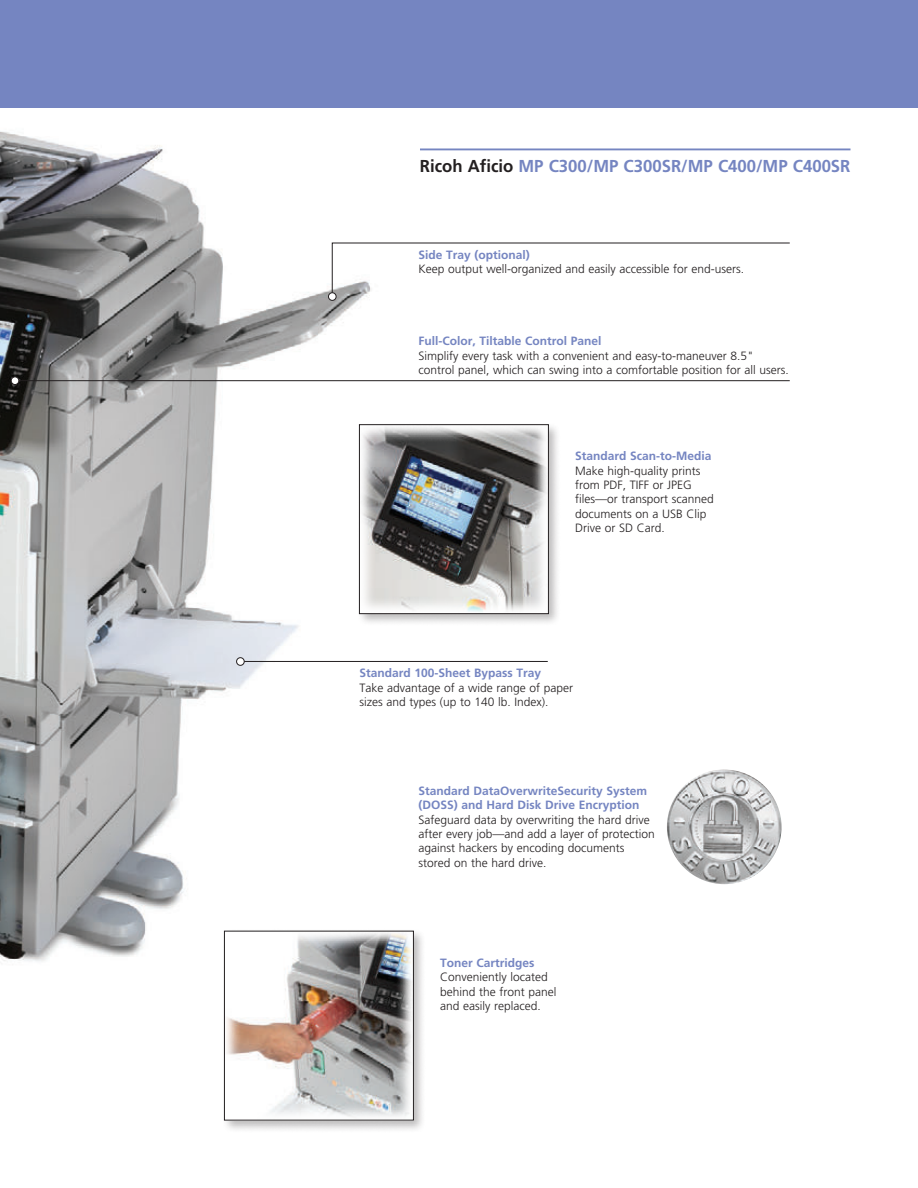
<style>
.page{position:relative;width:918px;height:1188px;background:#fff}
.page>*{position:absolute;margin:0;border:0;box-sizing:border-box;transform-origin:0 0}
.t1{font:700 17.25px "Frutiger LT Std";color:#7585c1}
.t2{font:300 12px/14.4px "Frutiger LT Std";color:#231f20}
.t3{font:700 12px/14.4px "Frutiger LT Std";color:#7585c1}
.s1{color:#231f20}
</style>
<div class="page">
<img style="left:0;top:131px;width:383px;height:830px">
<div style="left:0;top:0;width:918px;height:108px;background:#7585c1"></div>
<hr style="left:15px;top:380px;width:775px;height:1px;background:#231f20">
<hr style="left:241px;top:661px;width:307px;height:1px;background:#231f20">
<div style="left:11px;top:377px;width:8px;height:8px;background:#fff;border-radius:50%"></div>
<div style="left:11px;top:377px;width:8px;height:8px;border:1px solid #231f20;border-radius:50%"></div>
<div style="left:237px;top:658px;width:7px;height:7px;background:#fff;border-radius:50%"></div>
<div style="left:236px;top:657px;width:8px;height:9px;border:1px solid #231f20;border-radius:50%"></div>
<hr style="left:420px;top:148px;width:430px;height:2px;background:#7585c1">
<div style="left:357px;top:422px;width:204px;height:205px;background:#231f20;opacity:.3"></div>
<img style="left:357px;top:422px;width:192px;height:192px">
<div style="left:359px;top:424px;width:190px;height:190px;border:1px solid #231f20"></div>
<svg style="left:332px;top:243px;width:458px;height:53px"></svg>
<div style="left:328px;top:293px;width:8px;height:7px;background:#fff;border-radius:50%"></div>
<div style="left:328px;top:293px;width:8px;height:8px;border:1px solid #231f20;border-radius:50%"></div>
<img style="left:667px;top:770px;width:115px;height:114px;border-radius:57px">
<div style="left:222px;top:928px;width:204px;height:205px;background:#231f20;opacity:.3"></div>
<img style="left:222px;top:929px;width:192px;height:192px">
<div style="left:224px;top:931px;width:190px;height:189px;border:1px solid #231f20"></div>
<h1 class="t1" style="left:420px;top:156px;width:432px"><span class="s1">Ricoh Aficio</span> MP C300/MP C300SR/MP C400/MP C400SR</h1>
<p class="t3" style="left:418px;top:247px;width:113px">Side Tray (optional)</p>
<p class="t2" style="left:418px;top:262px;width:327px">Keep output well-organized and easily accessible for end-users.</p>
<p class="t3" style="left:418px;top:334px;width:185px">Full-Color, Tiltable Control Panel</p>
<p class="t2" style="left:418px;top:348px;width:372px">Simplify every task with a convenient and easy-to-maneuver 8.5" control panel, which can swing into a comfortable position for all users.</p>
<p class="t3" style="left:575px;top:449px;width:138px">Standard Scan-to-Media</p>
<p class="t2" style="left:575px;top:463px;width:140px">Make high-quality prints from PDF, TIFF or JPEG files—or transport scanned documents on a USB Clip<br>Drive or SD Card.</p>
<p class="t3" style="left:359px;top:666px;width:183px">Standard 100-Sheet Bypass Tray</p>
<p class="t2" style="left:359px;top:681px;width:215px">Take advantage of a wide range of paper sizes and types (up to 140 lb. Index).</p>
<p class="t3" style="left:418px;top:784px;width:230px">Standard DataOverwriteSecurity System (DOSS) and Hard Disk Drive Encryption</p>
<p class="t2" style="left:418px;top:813px;width:238px">Safeguard data by overwriting the hard drive after every job—and add a layer of protection against hackers by encoding documents stored on the hard drive.</p>
<p class="t3" style="left:440px;top:955px;width:96px">Toner Cartridges</p>
<p class="t2" style="left:440px;top:970px;width:118px">Conveniently located behind the front panel and easily replaced.</p>
</div>
